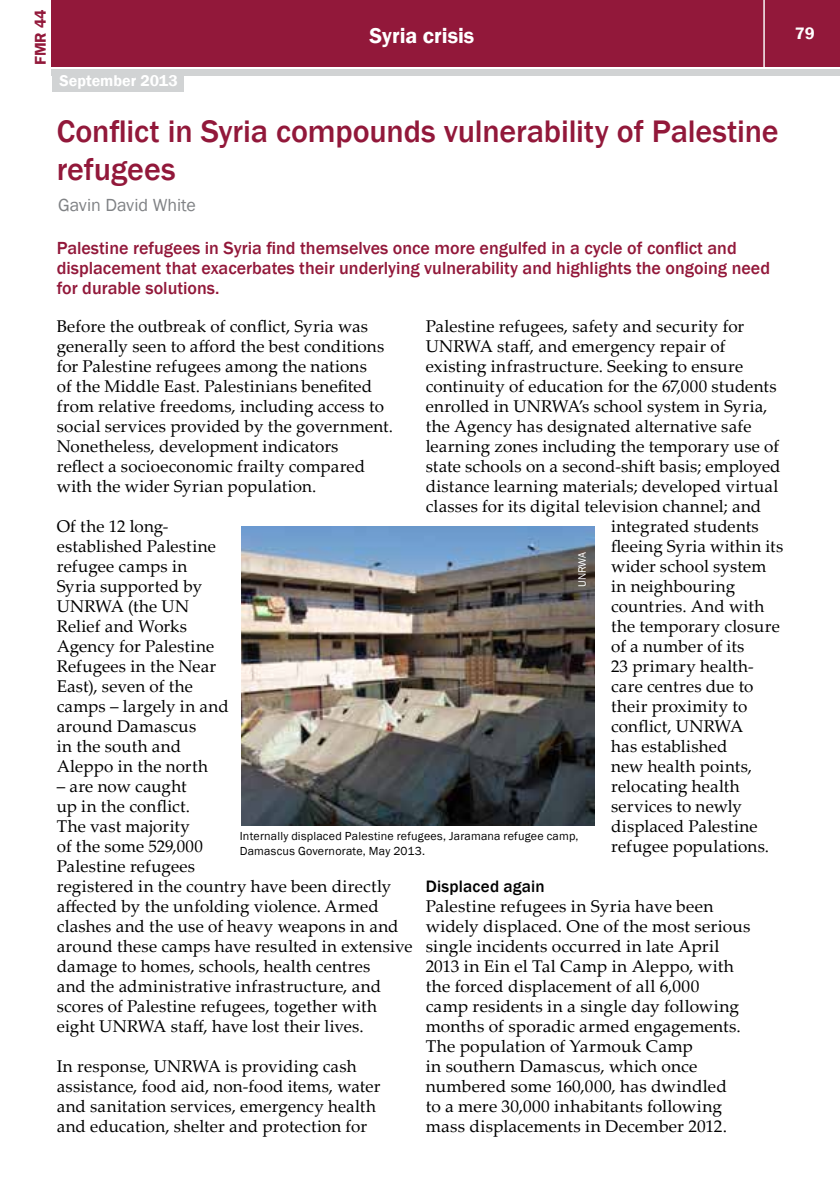
<style>
.page{position:relative;width:840px;height:1191px;background:#fff}
.page>*{position:absolute;margin:0;border:0;box-sizing:border-box;transform-origin:0 0}
.t1{font:500 32px/38px "Franklin Gothic";letter-spacing:-.005em;color:#92183a}
.t2{font:600 22px "Franklin Gothic";color:#fff}
.t3{font:500 18px/20px "Franklin Gothic";color:#92183a}
.t4{font:18px "Franklin Gothic";color:#808285}
.t5{font:17px/20px "Palatino Linotype";letter-spacing:.01em;color:#000}
.t6{font:500 17px "Franklin Gothic";letter-spacing:.015em;color:#000}
.t7{font:600 17px "Franklin Gothic";color:#fff}
.t8{font:600 16px "Franklin Gothic";color:#fff}
.t9{font:600 16px "Franklin Gothic";color:#92183a}
.t10{font:12px/14.4px "Franklin Gothic";letter-spacing:.015em;color:#000}
.t11{font:11px "Franklin Gothic";letter-spacing:-.005em;color:#fff}
</style>
<div class="page">
<div style="left:52px;top:0;width:787px;height:66px;background:#92183a"></div>
<div style="left:52px;top:69px;width:787px;height:6px;background:#d1d3d4"></div>
<hr style="left:763px;top:0;width:1px;height:68px;background:#fff">
<div style="left:52px;top:74px;width:132px;height:18px;background:#d1d3d4"></div>
<img style="left:241px;top:526px;width:352px;height:299px">
<p class="t9" style="left:31px;top:65px;width:58px;rotate:-90deg">FMR 44</p>
<p class="t2" style="left:369px;top:22px;width:106px">Syria crisis</p>
<p class="t7" style="left:794px;top:23px;width:21px">79</p>
<p class="t8" style="left:60px;top:71px;width:120px">September 2013</p>
<h1 class="t1" style="left:57px;top:112px;width:723px">Conflict in Syria compounds vulnerability of Palestine refugees</h1>
<p class="t4" style="left:58px;top:194px;width:139px">Gavin David White</p>
<p class="t3" style="left:57px;top:238px;width:714px">Palestine refugees in Syria find themselves once more engulfed in a cycle of conflict and displacement that exacerbates their underlying vulnerability and highlights the ongoing need for durable solutions.</p>
<p class="t5" style="left:57px;top:316px;width:338px">Before the outbreak of conflict, Syria was generally seen to afford the best conditions for Palestine refugees among the nations<br>of the Middle East. Palestinians benefited from relative freedoms, including access to social services provided by the government.<br>Nonetheless, development indicators<br>reflect a socioeconomic frailty compared with the wider Syrian population.</p>
<p class="t5" style="left:57px;top:515px;width:173px">Of the 12 long&shy;established Palestine refugee camps in<br>Syria supported by<br>UNRWA (the UN<br>Relief and Works<br>Agency for Palestine<br>Refugees in the Near<br>East), seven of the camps – largely in and around Damascus<br>in the south and<br>Aleppo in the north</p>
<p class="t5" style="left:57px;top:775px;width:357px">– are now caught<br>up in the conflict.<br>The vast majority<br>of the some 529,000<br>Palestine refugees<br>registered in the country have been directly affected by the unfolding violence. Armed clashes and the use of heavy weapons in and around these camps have resulted in extensive damage to homes, schools, health centres<br>and the administrative infrastructure, and scores of Palestine refugees, together with eight UNRWA staff, have lost their lives.</p>
<p class="t5" style="left:57px;top:1056px;width:325px">In response, UNRWA is providing cash assistance, food aid, non-food items, water and sanitation services, emergency health and education, shelter and protection for</p>
<p class="t5" style="left:425px;top:315px;width:320px">Palestine refugees, safety and security for</p>
<p class="t5" style="left:425px;top:335px;width:301px">UNRWA staff, and emergency repair of</p>
<p class="t5" style="left:425px;top:355px;width:319px">existing infrastructure. Seeking to ensure</p>
<p class="t5" style="left:425px;top:375px;width:352px">continuity of education for the 67,000 students</p>
<p class="t5" style="left:425px;top:395px;width:343px">enrolled in UNRWA’s school system in Syria,</p>
<p class="t5" style="left:425px;top:415px;width:327px">the Agency has designated alternative safe</p>
<p class="t5" style="left:425px;top:435px;width:355px">learning zones including the temporary use of</p>
<p class="t5" style="left:425px;top:455px;width:356px">state schools on a second-shift basis; employed</p>
<p class="t5" style="left:425px;top:475px;width:354px">distance learning materials; developed virtual</p>
<p class="t5" style="left:425px;top:495px;width:337px">classes for its digital television channel; and</p>
<p class="t5" style="left:610px;top:515px;width:149px">integrated students</p>
<p class="t5" style="left:610px;top:535px;width:173px">fleeing Syria within its</p>
<p class="t5" style="left:610px;top:555px;width:157px">wider school system</p>
<p class="t5" style="left:610px;top:575px;width:126px">in neighbouring</p>
<p class="t5" style="left:610px;top:595px;width:155px">countries. And with</p>
<p class="t5" style="left:610px;top:615px;width:170px">the temporary closure</p>
<p class="t5" style="left:610px;top:635px;width:135px">of a number of its</p>
<p class="t5" style="left:610px;top:655px;width:144px">23 primary health-</p>
<p class="t5" style="left:610px;top:675px;width:144px">care centres due to</p>
<p class="t5" style="left:610px;top:695px;width:138px">their proximity to</p>
<p class="t5" style="left:610px;top:715px;width:134px">conflict, UNRWA</p>
<p class="t5" style="left:610px;top:735px;width:118px">has established</p>
<p class="t5" style="left:610px;top:755px;width:142px">new health points,</p>
<p class="t5" style="left:610px;top:775px;width:130px">relocating health</p>
<p class="t5" style="left:610px;top:795px;width:132px">services to newly</p>
<p class="t5" style="left:610px;top:815px;width:148px">displaced Palestine</p>
<p class="t5" style="left:610px;top:835px;width:159px">refugee populations.</p>
<p class="t6" style="left:425px;top:876px;width:120px">Displaced again</p>
<p class="t5" style="left:425px;top:896px;width:326px">Palestine refugees in Syria have been widely displaced. One of the most serious single incidents occurred in late April 2013 in Ein el Tal Camp in Aleppo, with the forced displacement of all 6,000<br>camp residents in a single day following months of sporadic armed engagements.<br>The population of Yarmouk Camp<br>in southern Damascus, which once numbered some 160,000, has dwindled<br>to a mere 30,000 inhabitants following mass displacements in December 2012.</p>
<p class="t11" style="left:575px;top:587px;width:37px;rotate:-90deg">UNRWA</p>
<p class="t10" style="left:240px;top:829px;width:340px">Internally displaced Palestine refugees, Jaramana refugee camp,<br>Damascus Governorate, May 2013.</p>
</div>
